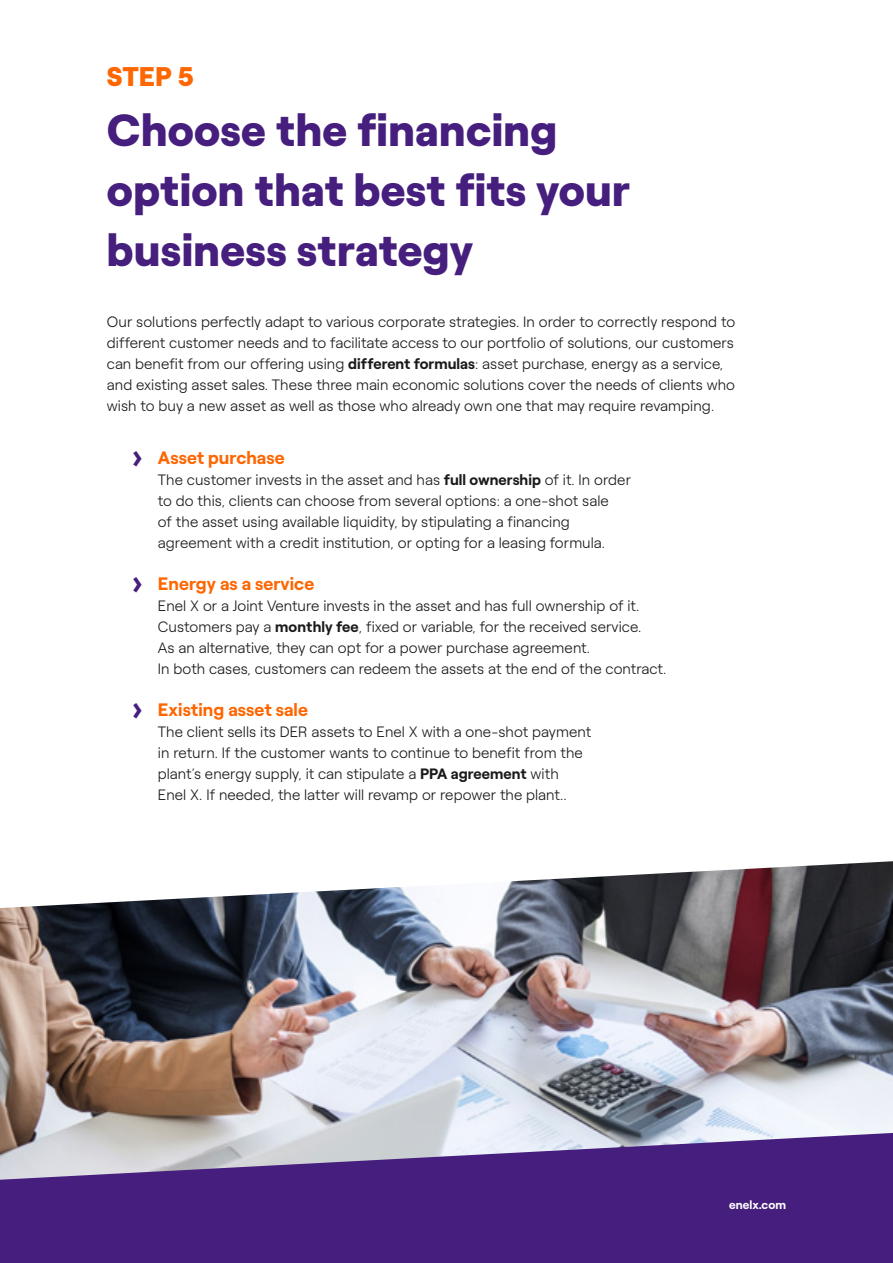
<style>
.page{position:relative;width:893px;height:1263px;background:#fff}
.page>*{position:absolute;margin:0;border:0;box-sizing:border-box;transform-origin:0 0}
.t1{font:900 45px/60px "Roobert ENEL";letter-spacing:.005em;color:#461e7d}
.t2{font:900 27px "Roobert ENEL";color:#fd6600}
.t3{font:700 18px "Roobert ENEL";letter-spacing:.005em;color:#fd6600}
.t4{font:300 15px/21px "Roobert ENEL";letter-spacing:.005em;color:#1a1a1a}
.t5{font:700 12px "Roobert ENEL";letter-spacing:.005em;color:#fff}
.s1{font-weight:700}
.s2{font-family:"Avenir";font-weight:900;font-size:33px;color:#461e7d}
</style>
<div class="page">
<img style="left:0;top:861px;width:893px;height:271px">
<svg style="left:0;top:1132px;width:893px;height:131px;background:#5f3f8d"></svg>
<h2 class="t2" style="left:107px;top:55px;width:89px">Step 5</h2>
<h1 class="t1" style="left:107px;top:96px;width:524px">Choose the financing option that best fits your business strategy</h1>
<p class="t4" style="left:107px;top:310px;width:630px">Our solutions perfectly adapt to various corporate strategies. In order to correctly respond to different customer needs and to facilitate access to our portfolio of solutions, our customers can benefit from our offering using <span class="s1">different formulas</span>: asset purchase, energy as a service, and existing asset sales. These three main economic solutions cover the needs of clients who wish to buy a new asset as well as those who already own one that may require revamping.</p>
<p class="t3" style="left:132px;top:443px;width:154px"><span class="s2">›</span> Asset purchase</p>
<p class="t4" style="left:158px;top:468px;width:475px">The customer invests in the asset and has <span class="s1">full ownership</span> of it. In order to do this, clients can choose from several options: a one-shot sale<br>of the asset using available liquidity, by stipulating a financing agreement with a credit institution, or opting for a leasing formula.</p>
<p class="t3" style="left:132px;top:569px;width:183px"><span class="s2">›</span> Energy as a service</p>
<p class="t4" style="left:158px;top:594px;width:510px">Enel X or a Joint Venture invests in the asset and has full ownership of it.<br>Customers pay a <span class="s1">monthly fee</span>, fixed or variable, for the received service.<br>As an alternative, they can opt for a power purchase agreement.<br>In both cases, customers can redeem the assets at the end of the contract.</p>
<p class="t3" style="left:132px;top:695px;width:177px"><span class="s2">›</span> Existing asset sale</p>
<p class="t4" style="left:158px;top:720px;width:435px">The client sells its DER assets to Enel X with a one-shot payment in return. If the customer wants to continue to benefit from the plant’s energy supply, it can stipulate a <span class="s1">PPA agreement</span> with<br>Enel X. If needed, the latter will revamp or repower the plant..</p>
<p class="t5" style="left:729px;top:1195px;width:58px">enelx.com</p>
</div>
